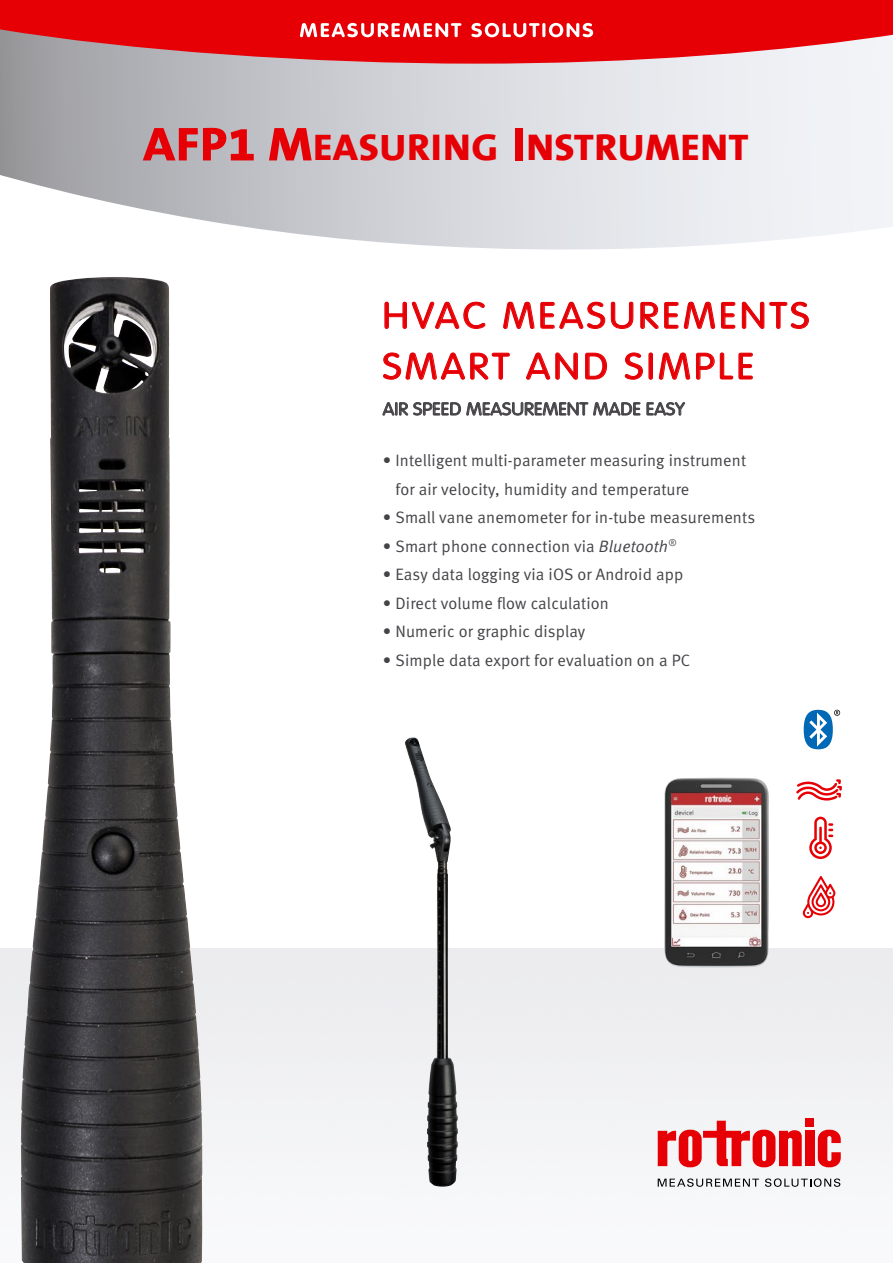
<style>
.page{position:relative;width:893px;height:1263px;background:#fff}
.page>*{position:absolute;margin:0;border:0;box-sizing:border-box;transform-origin:0 0}
.t1{font:800 37.5px "The Mix B8";letter-spacing:.015em;color:#e60005;scale:1.06 1}
.t2{font:300 36.3px/50.7px "VAG Rounded";letter-spacing:.09em;color:#e60005;scale:1.08 1}
.t3{font:300 17.4px "VAG Rounded LT";letter-spacing:.01em;color:#454347;scale:1.08 1}
.t4{font:16.5px/28.5px "Meta Normal LF";letter-spacing:.01em;color:#454347}
.s1{font-size:48px}
.s2{font-style:italic}
</style>
<div class="page">
<svg style="left:0;top:64px;width:893px;height:186px"></svg>
<svg style="left:0;top:0;width:893px;height:64px;background:#e02428"></svg>
<div style="left:0;top:950px;width:893px;height:301px;background:#f2f2f4"></div>
<div style="left:805px;top:1131px;width:9px;height:35px;background:#e60005"></div>
<svg style="left:818px;top:1130px;width:23px;height:37px"></svg>
<div style="left:805px;top:1118px;width:9px;height:8px;background:#e60005"></div>
<svg style="left:658px;top:1121px;width:144px;height:46px"></svg>
<svg style="left:658px;top:1178px;width:101px;height:8px"></svg>
<svg style="left:765px;top:1178px;width:75px;height:8px"></svg>
<svg style="left:796px;top:779px;width:46px;height:21px"></svg>
<svg style="left:809px;top:817px;width:24px;height:42px"></svg>
<svg style="left:803px;top:876px;width:32px;height:42px"></svg>
<img style="left:405px;top:739px;width:53px;height:448px">
<img style="left:21px;top:277px;width:181px;height:986px">
<img style="left:664px;top:778px;width:105px;height:189px">
<svg style="left:804px;top:710px;width:36px;height:39px"></svg>
<svg style="left:300px;top:23px;width:293px;height:14px"></svg>
<svg style="left:384px;top:301px;width:102px;height:28px"></svg>
<svg style="left:503px;top:301px;width:131px;height:28px"></svg>
<svg style="left:640px;top:301px;width:169px;height:28px"></svg>
<svg style="left:383px;top:352px;width:127px;height:28px"></svg>
<svg style="left:526px;top:352px;width:52px;height:28px"></svg>
<svg style="left:585px;top:352px;width:22px;height:28px"></svg>
<svg style="left:624px;top:352px;width:19px;height:28px"></svg>
<div style="left:649px;top:352px;width:4px;height:28px;border:1px solid #e60005;border-radius:2px"></div>
<svg style="left:658px;top:352px;width:95px;height:28px"></svg>
<svg style="left:382px;top:402px;width:303px;height:14px"></svg>
<h1 class="t1" style="left:143px;top:128px;width:573px"><span class="s1">AFP1 M</span>EASURING <span class="s1">I</span>NSTRUMENT</h1>
<h2 class="t2" style="left:383px;top:290px;width:396px">HVAC MEASUREMENTS<br>SMART AND SIMPLE</h2>
<p class="t3" style="left:383px;top:399px;width:281px">AIR SPEED MEASUREMENT MADE EASY</p>
<p class="t4" style="left:395px;top:446px;width:352px;text-indent:-13px">• Intelligent multi-parameter measuring instrument for air velocity, humidity and temperature</p>
<p class="t4" style="left:383px;top:503px;width:374px">• Small vane anemometer for in-tube measurements</p>
<p class="t4" style="left:383px;top:531px;width:295px">• Smart phone connection via <span class="s2">Bluetooth</span><sup>®</sup></p>
<p class="t4" style="left:383px;top:560px;width:302px">• Easy data logging via iOS or Android app</p>
<p class="t4" style="left:383px;top:588px;width:228px">• Direct volume flow calculation</p>
<p class="t4" style="left:383px;top:617px;width:204px">• Numeric or graphic display</p>
<p class="t4" style="left:383px;top:645px;width:309px">• Simple data export for evaluation on a PC</p>
</div>
